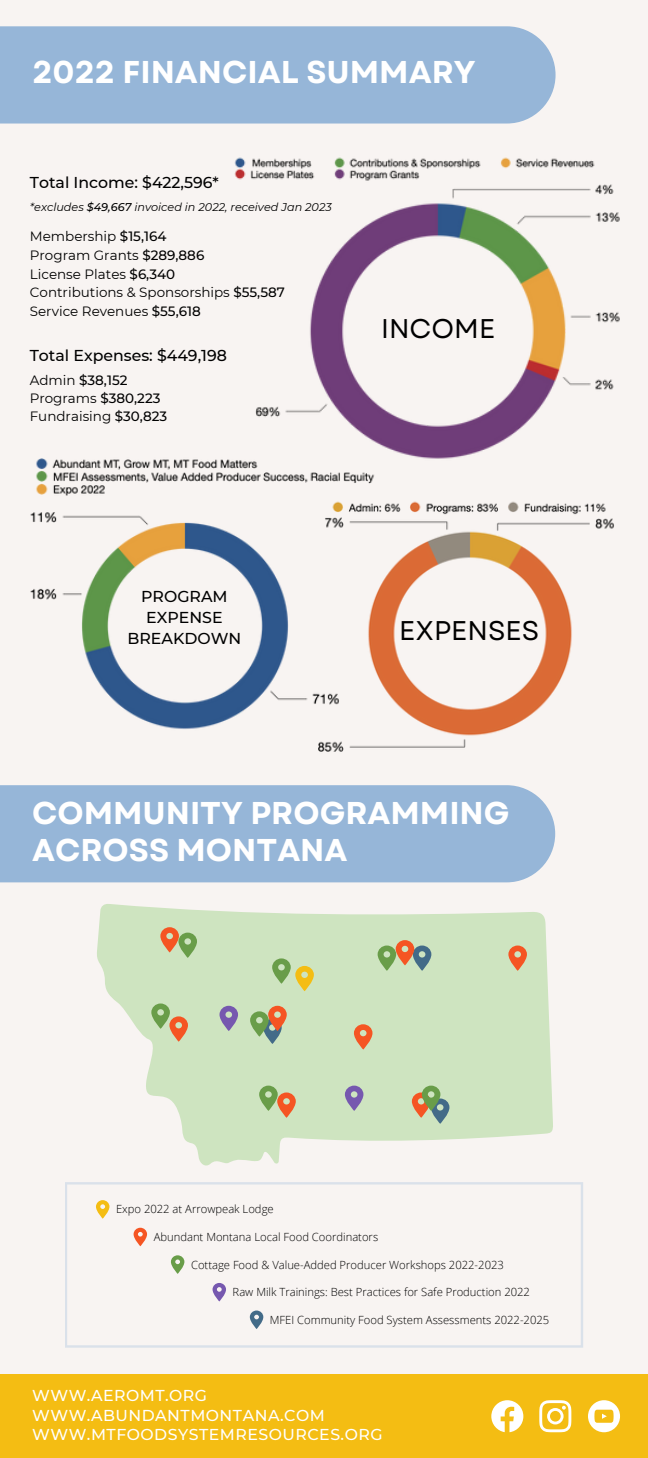
<style>
.page{position:relative;width:648px;height:1458px;background:#f8f4f2}
.page>*{position:absolute;margin:0;border:0;box-sizing:border-box;transform-origin:0 0}
.t1{font:700 31.5px/37.1px "Garet";color:#fff}
.t2{font:27px "Garet";color:#000}
.t3{font:500 15.75px/21.2px "Montserrat";color:#000;text-align:center}
.t4{font:500 15.75px/19.8px "Montserrat";letter-spacing:.03em;color:#fff}
.t5{font:13.5px/18.7px "Montserrat";color:#000}
.t6{font:300 11.25px "Open Sans";color:#000}
.t7{font:italic 11.25px "Montserrat";color:#000}
.s1{font-weight:500}
</style>
<div class="page">
<svg style="left:65px;top:1182px;width:518px;height:166px"></svg>
<svg style="left:250px;top:1311px;width:13px;height:18px"></svg>
<svg style="left:134px;top:1228px;width:13px;height:18px"></svg>
<svg style="left:171px;top:1255px;width:13px;height:19px"></svg>
<svg style="left:96px;top:1200px;width:13px;height:19px"></svg>
<svg style="left:213px;top:1283px;width:13px;height:18px"></svg>
<div style="left:0;top:1374px;width:648px;height:84px;background:#f4bd13"></div>
<div style="left:0;top:785px;width:555px;height:97px;background:#96b6d8"></div>
<svg style="left:97px;top:904px;width:456px;height:262px;fill:#cee4c0"></svg>
<svg style="left:259px;top:1086px;width:37px;height:32px"></svg>
<svg style="left:160px;top:927px;width:37px;height:31px"></svg>
<svg style="left:151px;top:1004px;width:37px;height:38px"></svg>
<svg style="left:250px;top:1006px;width:37px;height:38px"></svg>
<svg style="left:412px;top:1086px;width:37px;height:38px"></svg>
<svg style="left:272px;top:958px;width:42px;height:33px"></svg>
<svg style="left:354px;top:1024px;width:18px;height:26px"></svg>
<svg style="left:508px;top:946px;width:19px;height:25px"></svg>
<svg style="left:220px;top:1006px;width:18px;height:25px"></svg>
<svg style="left:345px;top:1086px;width:18px;height:25px"></svg>
<svg style="left:378px;top:940px;width:53px;height:31px;background:#abaa86"></svg>
<div style="left:0;top:26px;width:556px;height:98px;background:#96b6d8"></div>
<svg style="left:491px;top:1400px;width:32px;height:32px"></svg>
<svg style="left:539px;top:1400px;width:32px;height:32px"></svg>
<svg style="left:588px;top:1400px;width:32px;height:32px"></svg>
<img style="left:234px;top:157px;width:386px;height:302px">
<img style="left:318px;top:501px;width:296px;height:285px">
<img style="left:30px;top:457px;width:351px;height:317px">
<h1 class="t1" style="left:32px;top:54px;width:445px">2022 FINANCIAL SUMMARY</h1>
<h3 class="t3" style="left:30px;top:172px;width:191px">Total Income: $422,596*</h3>
<p class="t7" style="left:30px;top:200px;width:303px">*excludes <span class="s1">$49,667</span> invoiced in 2022, received Jan 2023</p>
<p class="t5" style="left:30px;top:227px;width:257px">Membership <span class="s1">$15,164<br></span>Program Grants <span class="s1">$289,886<br></span>License Plates <span class="s1">$6,340<br></span>Contributions &amp; Sponsorships <span class="s1">$55,587<br></span>Service Revenues <span class="s1">$55,618</span></p>
<h3 class="t3" style="left:30px;top:344px;width:199px">Total Expenses: $449,198</h3>
<p class="t5" style="left:30px;top:372px;width:139px;line-height:18px">Admin <span class="s1">$38,152<br></span>Programs <span class="s1">$380,223<br></span>Fundraising <span class="s1">$30,823</span></p>
<h2 class="t2" style="left:381px;top:309px;width:116px">INCOME</h2>
<h3 class="t3" style="left:128px;top:586px;width:115px">PROGRAM<br>EXPENSE<br>BREAKDOWN</h3>
<h2 class="t2" style="left:399px;top:611px;width:142px">EXPENSES</h2>
<h1 class="t1" style="left:32px;top:794px;width:479px">COMMUNITY PROGRAMMING<br>ACROSS MONTANA</h1>
<p class="t6" style="left:116px;top:1201px;width:159px">Expo 2022 at Arrowpeak Lodge</p>
<p class="t6" style="left:154px;top:1229px;width:226px">Abundant Montana Local Food Coordinators</p>
<p class="t6" style="left:191px;top:1257px;width:314px">Cottage Food &amp; Value-Added Producer Workshops 2022-2023</p>
<p class="t6" style="left:233px;top:1284px;width:299px">Raw Milk Trainings: Best Practices for Safe Production 2022</p>
<p class="t6" style="left:270px;top:1312px;width:281px">MFEI Community Food System Assessments 2022-2025</p>
<h3 class="t4" style="left:32px;top:1385px;width:352px">WWW.AEROMT.ORG<br>WWW.ABUNDANTMONTANA.COM<br>WWW.MTFOODSYSTEMRESOURCES.ORG</h3>
</div>
